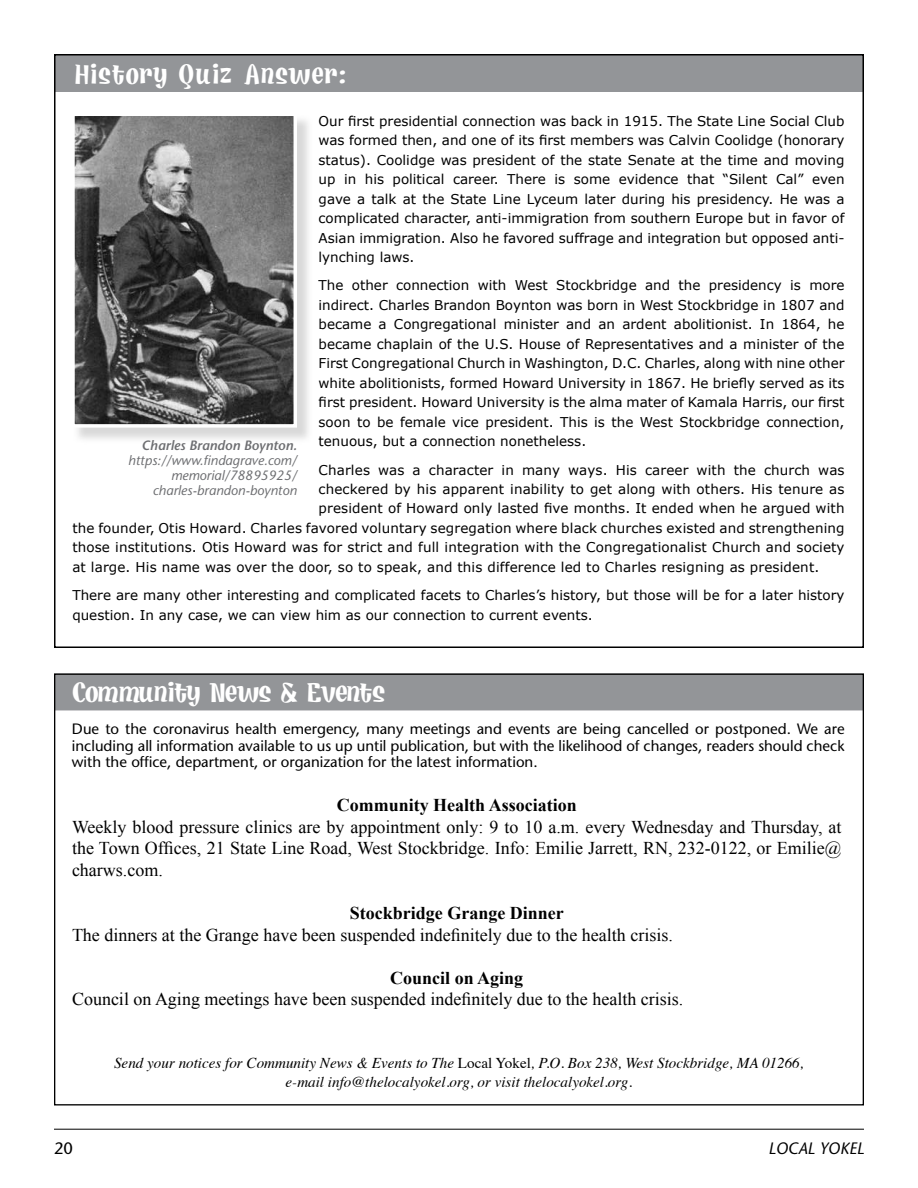
<style>
.page{position:relative;width:918px;height:1188px;background:#fff}
.page>*{position:absolute;margin:0;border:0;box-sizing:border-box;transform-origin:0 0}
.t1{font:30px "Hot Fudge BV";letter-spacing:.05em;color:#fff}
.t2{font:29.7px "Hot Fudge BV";letter-spacing:-.02em;color:#fff}
.t3{font:18px/21.6px "Times New Roman";color:#000;text-align:justify}
.t4{font:700 18px "Times New Roman";color:#000}
.t5{font:italic 16.5px "Stone Sans";color:#000}
.t6{font:16.5px "Stone Sans";color:#000}
.t7{font:15px/16.5px "Stone Sans";color:#000;text-align:justify}
.t8{font:italic 15px/19.5px "Times";color:#000;text-align:center}
.t9{font:13.5px/19.5px "Verdana";letter-spacing:.01em;color:#000;text-align:justify}
.t10{font:italic 13.5px/15px "Stone Sans";color:#6d6e71;text-align:right}
.t11{font:italic 600 13.5px "Stone Sans";color:#6d6e71}
.s1{font-style:normal}
</style>
<div class="page">
<hr style="left:54px;top:1129px;width:810px;height:1px;background:#000">
<div style="left:54px;top:55px;width:810px;height:37px;background:#939598"></div>
<img style="left:75px;top:117px;width:218px;height:307px">
<div style="left:71px;top:113px;width:226px;height:315px;border:3px solid #fff"></div>
<div style="left:54px;top:674px;width:810px;height:36px;background:#939598"></div>
<h1 class="t1" style="left:75px;top:59px;width:272px">History Quiz Answer:</h1>
<p class="t9" style="left:319px;top:111px;width:527px">Our first presidential connection was back in 1915. The State Line Social Club was formed then, and one of its first members was Calvin Coolidge (honorary status). Coolidge was president of the state Senate at the time and moving up in his political career. There is some evidence that “Silent Cal” even gave a talk at the State Line Lyceum later during his presidency. He was a complicated character, anti-immigration from southern Europe but in favor of Asian immigration. Also he favored suffrage and integration but opposed anti&shy;lynching laws.</p>
<p class="t9" style="left:319px;top:276px;width:527px">The other connection with West Stockbridge and the presidency is more indirect. Charles Brandon Boynton was born in West Stockbridge in 1807 and became a Congregational minister and an ardent abolitionist. In 1864, he became chaplain of the U.S. House of Representatives and a minister of the First Congregational Church in Washington, D.C. Charles, along with nine other white abolitionists, formed Howard University in 1867. He briefly served as its first president. Howard University is the alma mater of Kamala Harris, our first soon to be female vice president. This is the West Stockbridge connection, tenuous, but a connection nonetheless.</p>
<p class="t9" style="left:319px;top:460px;width:528px">Charles was a character in many ways. His career with the church was</p>
<p class="t9" style="left:319px;top:480px;width:528px">checkered by his apparent inability to get along with others. His tenure as</p>
<p class="t9" style="left:319px;top:499px;width:528px">president of Howard only lasted five months. It ended when he argued with</p>
<p class="t9" style="left:72px;top:519px;width:774px">the founder, Otis Howard. Charles favored voluntary segregation where black churches existed and strengthening</p>
<p class="t9" style="left:72px;top:538px;width:774px">those institutions. Otis Howard was for strict and full integration with the Congregationalist Church and society</p>
<p class="t9" style="left:72px;top:558px;width:749px">at large. His name was over the door, so to speak, and this difference led to Charles resigning as president.</p>
<p class="t9" style="left:72px;top:586px;width:774px">There are many other interesting and complicated facets to Charles’s history, but those will be for a later history question. In any case, we can view him as our connection to current events.</p>
<p class="t11" style="left:141px;top:437px;width:157px">Charles Brandon Boynton.</p>
<p class="t10" style="left:128px;top:453px;width:170px">https://www.findagrave.com/ memorial/78895925/ charles-brandon-boynton</p>
<h2 class="t2" style="left:72px;top:678px;width:314px">Community News &amp; Events</h2>
<p class="t7" style="left:72px;top:721px;width:774px">Due to the coronavirus health emergency, many meetings and events are being cancelled or postponed. We are including all information available to us up until publication, but with the likelihood of changes, readers should check with the office, department, or organization for the latest information.</p>
<h3 class="t4" style="left:337px;top:792px;width:242px">Community Health Association</h3>
<h3 class="t3" style="left:72px;top:815px;width:771px">Weekly blood pressure clinics are by appointment only: 9 to 10 a.m. every Wednesday and Thursday, at the Town Offices, 21 State Line Road, West Stockbridge. Info: Emilie Jarrett, RN, 232-0122, or Emilie@ charws.com.</h3>
<h3 class="t4" style="left:350px;top:900px;width:216px">Stockbridge Grange Dinner</h3>
<h3 class="t3" style="left:72px;top:923px;width:602px">The dinners at the Grange have been suspended indefinitely due to the health crisis.</h3>
<h3 class="t4" style="left:390px;top:965px;width:135px">Council on Aging</h3>
<h3 class="t3" style="left:72px;top:988px;width:613px">Council on Aging meetings have been suspended indefinitely due to the health crisis.</h3>
<p class="t8" style="left:114px;top:1052px;width:691px">Send your notices for Community News &amp; Events to The <span class="s1">Local Yokel</span>, P.O. Box 238, West Stockbridge, MA 01266, e-mail info@thelocalyokel.org, or visit thelocalyokel.org.</p>
<p class="t6" style="left:54px;top:1138px;width:20px">20</p>
<p class="t5" style="left:768px;top:1138px;width:97px">LOCAL YOKEL</p>
</div>
